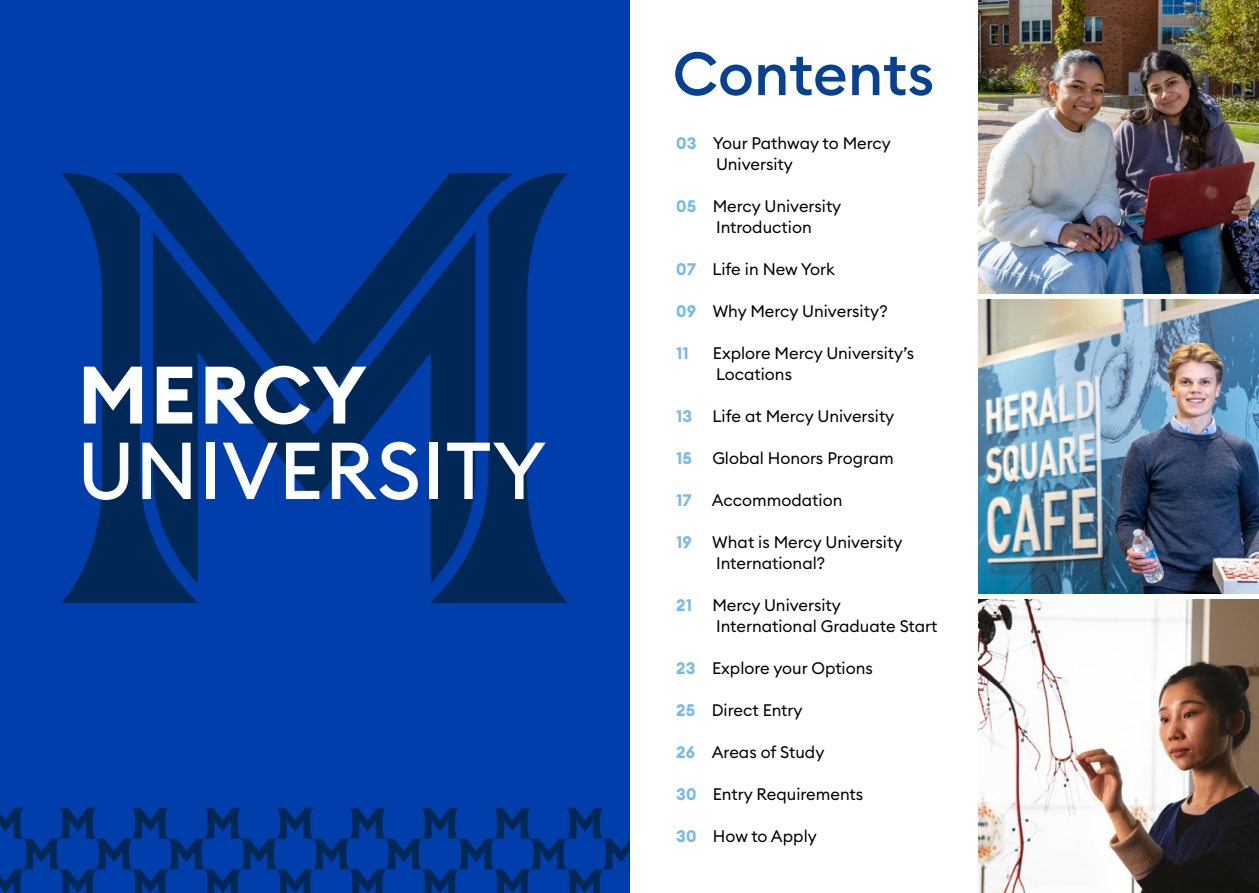
<style>
.page{position:relative;width:1259px;height:893px;background:#fff}
.page>*{position:absolute;margin:0;border:0;box-sizing:border-box;transform-origin:0 0}
.t1{font:500 60px "Euclid Circular B";color:#06428f}
.t2{font:16.5px/21px "Euclid Circular B";color:#000}
.t3{font:700 16.5px "Euclid Circular B";color:#77bae7}
.s1{font-weight:700;color:#77bae7}
</style>
<div class="page">
<div style="left:0;top:0;width:629px;height:893px;background:#003eab"></div>
<svg style="left:0;top:808px;width:629px;height:85px"></svg>
<svg style="left:206px;top:414px;width:225px;height:169px"></svg>
<svg style="left:198px;top:197px;width:233px;height:217px"></svg>
<svg style="left:431px;top:173px;width:137px;height:430px;fill:#002856"></svg>
<svg style="left:61px;top:173px;width:137px;height:430px;fill:#002856"></svg>
<svg style="left:84px;top:443px;width:44px;height:57px"></svg>
<svg style="left:142px;top:443px;width:49px;height:56px"></svg>
<div style="left:206px;top:443px;width:9px;height:56px;background:#fff"></div>
<svg style="left:223px;top:443px;width:55px;height:56px"></svg>
<svg style="left:286px;top:443px;width:33px;height:56px"></svg>
<svg style="left:332px;top:442px;width:86px;height:58px"></svg>
<div style="left:429px;top:443px;width:9px;height:56px;background:#fff"></div>
<svg style="left:447px;top:443px;width:98px;height:56px"></svg>
<svg style="left:84px;top:367px;width:58px;height:57px"></svg>
<svg style="left:157px;top:367px;width:35px;height:57px"></svg>
<svg style="left:205px;top:366px;width:161px;height:58px"></svg>
<img style="left:978px;top:0;width:281px;height:294px">
<img style="left:978px;top:300px;width:281px;height:293px">
<img style="left:978px;top:599px;width:281px;height:294px">
<h1 class="t1" style="left:672px;top:35px;width:263px">Contents</h1>
<p class="t2" style="left:716px;top:133px;width:176px;text-indent:-40px"><span class="s1">03</span> Your Pathway to Mercy<br>University</p>
<p class="t2" style="left:716px;top:196px;width:127px;text-indent:-40px"><span class="s1">05</span> Mercy University<br>Introduction</p>
<p class="t2" style="left:676px;top:259px;width:160px"><span class="s1">07</span> Life in New York</p>
<p class="t2" style="left:676px;top:301px;width:213px"><span class="s1">09</span> Why Mercy University?</p>
<p class="t3" style="left:676px;top:343px;width:14px">11</p>
<p class="t2" style="left:713px;top:343px;width:203px">Explore Mercy University’s<br>Locations</p>
<p class="t2" style="left:676px;top:406px;width:219px"><span class="s1">13</span> Life at Mercy University</p>
<p class="t2" style="left:676px;top:448px;width:219px"><span class="s1">15</span> Global Honors Program</p>
<p class="t2" style="left:676px;top:490px;width:168px"><span class="s1">17</span> Accommodation</p>
<p class="t2" style="left:716px;top:532px;width:188px;text-indent:-40px"><span class="s1">19</span> What is Mercy University<br>International?</p>
<p class="t2" style="left:716px;top:595px;width:223px;text-indent:-40px"><span class="s1">21</span> Mercy University<br>International Graduate Start</p>
<p class="t2" style="left:676px;top:658px;width:198px"><span class="s1">23</span> Explore your Options</p>
<p class="t2" style="left:676px;top:700px;width:128px"><span class="s1">25</span> Direct Entry</p>
<p class="t2" style="left:676px;top:742px;width:150px"><span class="s1">26</span> Areas of Study</p>
<p class="t2" style="left:676px;top:784px;width:188px"><span class="s1">30</span> Entry Requirements</p>
<p class="t2" style="left:676px;top:826px;width:142px"><span class="s1">30</span> How to Apply</p>
</div>
